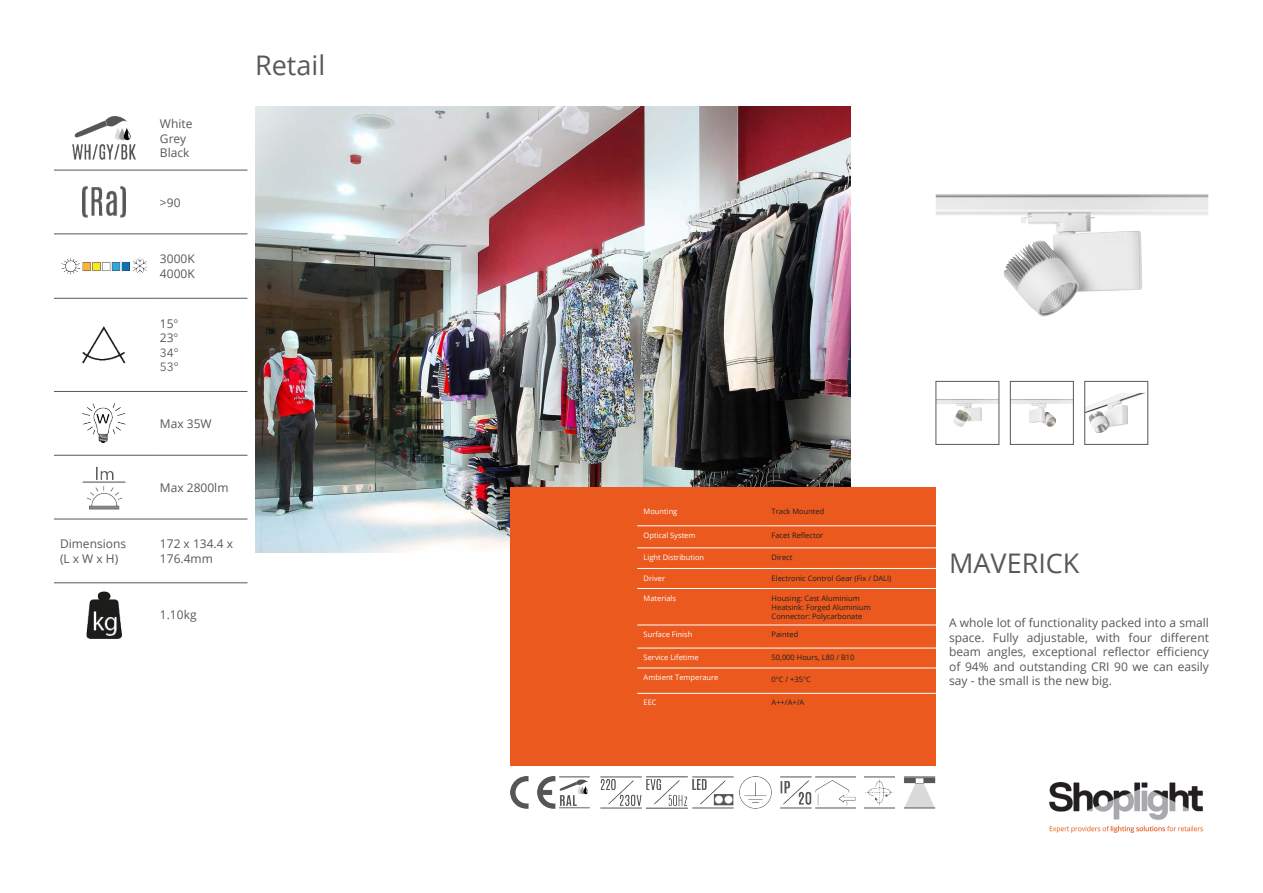
<style>
.page{position:relative;width:1263px;height:893px;background:#fff}
.page>*{position:absolute;margin:0;border:0;box-sizing:border-box;transform-origin:0 0}
.t1{font:27px "Open Sans";color:#57585a}
.t2{font:12px/14.4px "Open Sans";color:#57585a;text-align:justify}
.t3{font:12px "Avenir Next";color:#57585a}
.t4{font:7.5px "Open Sans";color:#231f20}
.t5{font:7.5px "Open Sans";color:#fff}
.s1{font-family:"Avenir Next"}
</style>
<div class="page">
<img style="left:1050px;top:783px;width:153px;height:50px">
<img style="left:255px;top:106px;width:595px;height:447px">
<img style="left:935px;top:194px;width:207px;height:123px">
<img style="left:937px;top:399px;width:60px;height:28px">
<div style="left:935px;top:381px;width:64px;height:64px;border:1px solid #57585a"></div>
<img style="left:1012px;top:399px;width:60px;height:28px">
<div style="left:1010px;top:381px;width:64px;height:64px;border:1px solid #57585a"></div>
<img style="left:1086px;top:393px;width:42px;height:24px">
<div style="left:1084px;top:381px;width:64px;height:64px;border:1px solid #57585a"></div>
<div style="left:510px;top:487px;width:425px;height:278px;background:#eb591e"></div>
<hr style="left:637px;top:525px;width:128px;height:1px;background:#fff">
<hr style="left:765px;top:525px;width:171px;height:1px;background:#fff">
<hr style="left:637px;top:547px;width:128px;height:1px;background:#fff">
<hr style="left:765px;top:547px;width:171px;height:1px;background:#fff">
<hr style="left:637px;top:568px;width:128px;height:1px;background:#fff">
<hr style="left:765px;top:568px;width:171px;height:1px;background:#fff">
<hr style="left:637px;top:588px;width:128px;height:1px;background:#fff">
<hr style="left:765px;top:588px;width:171px;height:1px;background:#fff">
<hr style="left:637px;top:625px;width:128px;height:1px;background:#fff">
<hr style="left:765px;top:625px;width:171px;height:1px;background:#fff">
<hr style="left:637px;top:648px;width:128px;height:1px;background:#fff">
<hr style="left:765px;top:648px;width:171px;height:1px;background:#fff">
<hr style="left:637px;top:668px;width:128px;height:1px;background:#fff">
<hr style="left:765px;top:668px;width:171px;height:1px;background:#fff">
<hr style="left:637px;top:693px;width:128px;height:1px;background:#fff">
<hr style="left:765px;top:693px;width:171px;height:1px;background:#fff">
<hr style="left:54px;top:170px;width:100px;height:1px;background:#57585a">
<hr style="left:154px;top:170px;width:93px;height:1px;background:#57585a">
<hr style="left:54px;top:233px;width:100px;height:1px;background:#57585a">
<hr style="left:154px;top:233px;width:93px;height:1px;background:#57585a">
<hr style="left:54px;top:298px;width:100px;height:1px;background:#57585a">
<hr style="left:154px;top:298px;width:93px;height:1px;background:#57585a">
<hr style="left:54px;top:391px;width:100px;height:1px;background:#57585a">
<hr style="left:154px;top:391px;width:93px;height:1px;background:#57585a">
<hr style="left:54px;top:455px;width:100px;height:1px;background:#57585a">
<hr style="left:154px;top:455px;width:93px;height:1px;background:#57585a">
<hr style="left:54px;top:519px;width:100px;height:1px;background:#57585a">
<hr style="left:154px;top:519px;width:93px;height:1px;background:#57585a">
<hr style="left:54px;top:582px;width:100px;height:1px;background:#57585a">
<hr style="left:154px;top:582px;width:93px;height:1px;background:#57585a">
<img style="left:72px;top:117px;width:64px;height:42px">
<img style="left:83px;top:187px;width:42px;height:30px">
<img style="left:61px;top:258px;width:85px;height:16px">
<img style="left:83px;top:326px;width:42px;height:37px">
<img style="left:83px;top:404px;width:42px;height:39px">
<img style="left:83px;top:466px;width:42px;height:43px">
<img style="left:86px;top:591px;width:36px;height:47px">
<img style="left:510px;top:776px;width:45px;height:32px">
<img style="left:904px;top:776px;width:31px;height:32px">
<img style="left:864px;top:776px;width:31px;height:32px">
<img style="left:740px;top:776px;width:32px;height:32px">
<img style="left:647px;top:776px;width:40px;height:32px">
<img style="left:815px;top:776px;width:41px;height:32px">
<img style="left:780px;top:776px;width:31px;height:32px">
<img style="left:693px;top:776px;width:40px;height:32px">
<img style="left:600px;top:776px;width:41px;height:32px">
<img style="left:560px;top:776px;width:30px;height:32px">
<p class="t2" style="left:60px;top:536px;width:68px">Dimensions</p>
<p class="t2" style="left:60px;top:551px;width:60px">(L x W x H)</p>
<p class="t2" style="left:160px;top:117px;width:34px">White</p>
<p class="t2" style="left:160px;top:131px;width:28px">Grey</p>
<p class="t2" style="left:160px;top:145px;width:31px">Black</p>
<p class="t2" style="left:160px;top:195px;width:22px">&gt;90</p>
<p class="t2" style="left:160px;top:252px;width:36px">3000K</p>
<p class="t2" style="left:160px;top:266px;width:36px">4000K</p>
<p class="t2" style="left:160px;top:316px;width:20px">15<span class="s1">°</span></p>
<p class="t2" style="left:160px;top:330px;width:20px">23<span class="s1">°</span></p>
<p class="t3" style="left:160px;top:342px;width:20px">34°</p>
<p class="t3" style="left:160px;top:357px;width:20px">53°</p>
<p class="t2" style="left:160px;top:416px;width:53px">Max 35W</p>
<p class="t2" style="left:160px;top:480px;width:70px">Max 2800lm</p>
<p class="t2" style="left:160px;top:536px;width:75px">172 x 134.4 x<br>176.4mm</p>
<p class="t2" style="left:160px;top:607px;width:38px">1.10kg</p>
<p class="t1" style="left:255px;top:46px;width:72px">Retail</p>
<p class="t5" style="left:644px;top:507px;width:35px">Mounting</p>
<p class="t4" style="left:772px;top:507px;width:54px">Track Mounted</p>
<p class="t5" style="left:644px;top:530px;width:53px">Optical System</p>
<p class="t4" style="left:772px;top:530px;width:53px">Facet Reflector</p>
<p class="t5" style="left:644px;top:552px;width:62px">Light Distribution</p>
<p class="t4" style="left:772px;top:552px;width:22px">Direct</p>
<p class="t5" style="left:644px;top:573px;width:23px">Driver</p>
<p class="t4" style="left:772px;top:573px;width:121px">Electronic Control Gear (Fix / DALI)</p>
<p class="t5" style="left:644px;top:593px;width:34px">Materials</p>
<p class="t4" style="left:772px;top:593px;width:90px">Housing: Cast Aluminium</p>
<p class="t4" style="left:772px;top:602px;width:101px">Heatsink: Forged Aluminium</p>
<p class="t4" style="left:772px;top:611px;width:92px">Connector: Polycarbonate</p>
<p class="t5" style="left:644px;top:629px;width:50px">Surface Finish</p>
<p class="t4" style="left:772px;top:629px;width:28px">Painted</p>
<p class="t5" style="left:644px;top:652px;width:57px">Service Lifetime</p>
<p class="t4" style="left:772px;top:652px;width:84px">50,000 Hours, L80 / B10</p>
<p class="t5" style="left:644px;top:672px;width:76px">Ambient Temperaure</p>
<p class="t4" style="left:772px;top:674px;width:41px">0<span class="s1">°</span>C / +35<span class="s1">°</span>C</p>
<p class="t5" style="left:644px;top:698px;width:15px">EEC</p>
<p class="t4" style="left:772px;top:698px;width:34px">A++/A+/A</p>
<p class="t1" style="left:949px;top:545px;width:132px">MAVERICK</p>
<p class="t2" style="left:949px;top:616px;width:261px">A whole lot of functionality packed into a small space. Fully adjustable, with four different beam angles, exceptional reflector efficiency of 94% and outstanding CRI 90 we can easily say - the small is the new big.</p>
</div>
